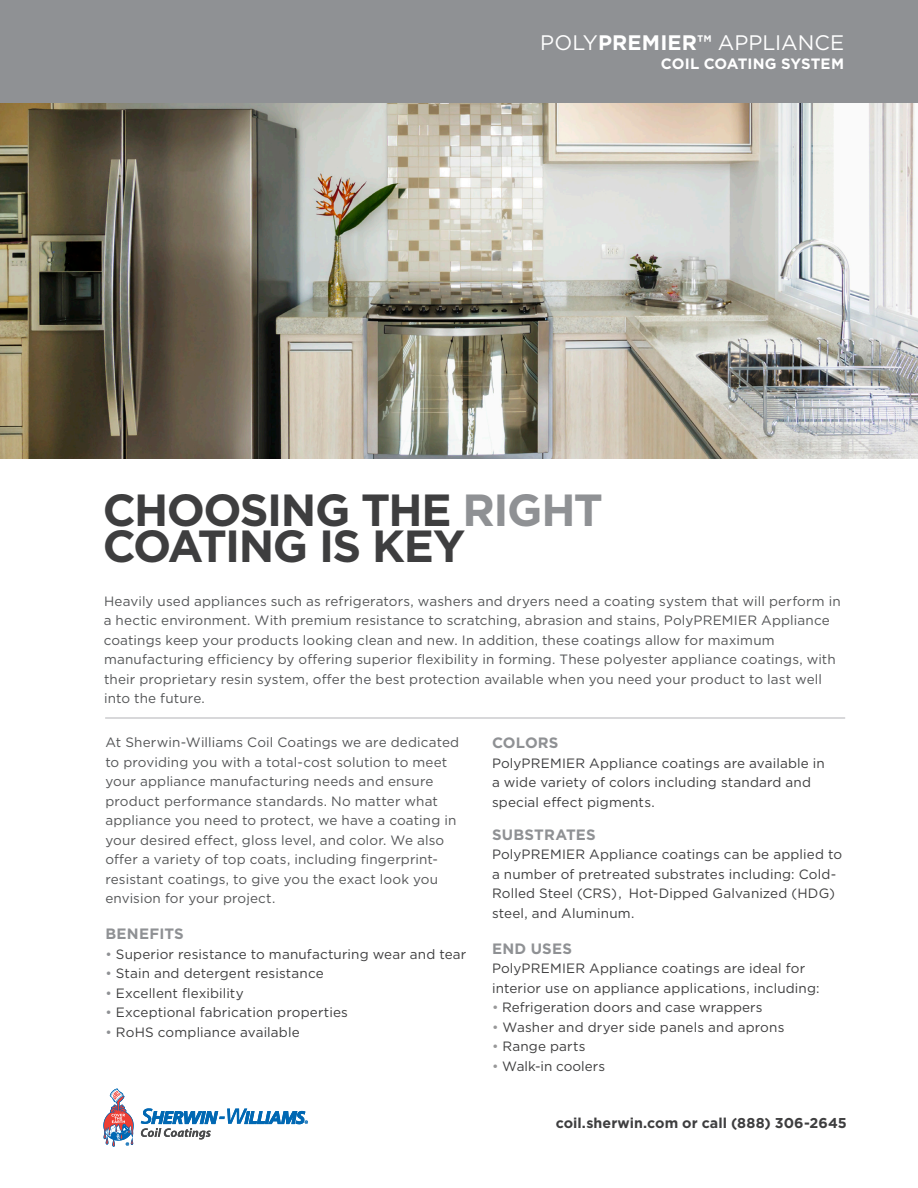
<style>
.page{position:relative;width:918px;height:1188px;background:#fff}
.page>*{position:absolute;margin:0;border:0;box-sizing:border-box;transform-origin:0 0}
.t1{font:700 45px/36px "Gotham";letter-spacing:-.035em;color:#3e3e3f}
.t2{font:21px "Gotham";color:#fff}
.Body_Copy{font:700 15px "Gotham";letter-spacing:.015em;color:#8f9194}
.t3{font:700 15px "Gotham";color:#fff}
.t4{font:700 14.25px "Gotham";letter-spacing:.005em;color:#3e3e3f}
.Product_Name_Repeate{font:13.5px/19.5px "Gotham";letter-spacing:.01em;color:#545557}
.Pullout_Headline{font:13.5px/19.5px "Gotham";letter-spacing:.01em;color:#3e3e3f}
.s1{font-weight:700}
.s2{color:#8f9194}
.s3{color:#989899}
</style>
<div class="page">
<img style="left:0;top:103px;width:918px;height:356px">
<div style="left:0;top:0;width:918px;height:103px;background:#8f9194"></div>
<svg style="left:103px;top:1089px;width:31px;height:58px"></svg>
<svg style="left:141px;top:1108px;width:167px;height:31px"></svg>
<hr style="left:105px;top:717px;width:740px;height:2px;background:#babbbe">
<p class="t2" style="left:540px;top:29px;width:305px">POLY<span class="s1">PREMIER™</span> APPLIANCE</p>
<p class="t3" style="left:661px;top:54px;width:185px">COIL COATING SYSTEM</p>
<p class="t1" style="left:103px;top:492px;width:502px">CHOOSING THE <span class="s2">RIGHT<br></span>COATING IS KEY</p>
<p class="Product_Name_Repeate" style="left:104px;top:591px;width:738px">Heavily used appliances such as refrigerators, washers and dryers need a coating system that will perform in a hectic environment. With premium resistance to scratching, abrasion and stains, PolyPREMIER Appliance coatings keep your products looking clean and new. In addition, these coatings allow for maximum manufacturing efficiency by offering superior flexibility in forming. These polyester appliance coatings, with their proprietary resin system, offer the best protection available when you need your product to last well into the future.</p>
<p class="Product_Name_Repeate" style="left:105px;top:732px;width:355px">At Sherwin-Williams Coil Coatings we are dedicated to providing you with a total-cost solution to meet your appliance manufacturing needs and ensure product performance standards. No matter what appliance you need to protect, we have a coating in your desired effect, gloss level, and color. We also offer a variety of top coats, including fingerprint&shy;resistant coatings, to give you the exact look you envision for your project.</p>
<p class="Body_Copy" style="left:105px;top:924px;width:80px">BENEFITS</p>
<p class="Pullout_Headline" style="left:105px;top:944px;width:363px"><span class="s2">•</span> Superior resistance to manufacturing wear and tear</p>
<p class="Pullout_Headline" style="left:105px;top:963px;width:220px"><span class="s2">•</span> Stain and detergent resistance</p>
<p class="Pullout_Headline" style="left:105px;top:983px;width:140px"><span class="s2">•</span> Excellent flexibility</p>
<p class="Pullout_Headline" style="left:105px;top:1002px;width:244px"><span class="s2">•</span> Exceptional fabrication properties</p>
<p class="Pullout_Headline" style="left:105px;top:1022px;width:196px"><span class="s2">•</span> RoHS compliance available</p>
<p class="Body_Copy" style="left:492px;top:733px;width:68px">COLORS</p>
<p class="Pullout_Headline" style="left:492px;top:753px;width:334px">PolyPREMIER Appliance coatings are available in a wide variety of colors including standard and special effect pigments.</p>
<p class="Body_Copy" style="left:492px;top:825px;width:105px">SUBSTRATES</p>
<p class="Pullout_Headline" style="left:492px;top:845px;width:352px">PolyPREMIER Appliance coatings can be applied to a number of pretreated substrates including: Cold-Rolled Steel (CRS) , Hot-Dipped Galvanized (HDG) steel, and Aluminum.</p>
<p class="Body_Copy" style="left:492px;top:939px;width:82px">END USES</p>
<p class="Pullout_Headline" style="left:492px;top:959px;width:329px">PolyPREMIER Appliance coatings are ideal for interior use on appliance applications, including:</p>
<p class="Pullout_Headline" style="left:492px;top:998px;width:272px"><span class="s3">•</span> Refrigeration doors and case wrappers</p>
<p class="Pullout_Headline" style="left:492px;top:1017px;width:294px"><span class="s3">•</span> Washer and dryer side panels and aprons</p>
<p class="Pullout_Headline" style="left:492px;top:1037px;width:95px"><span class="s3">•</span> Range parts</p>
<p class="Pullout_Headline" style="left:492px;top:1056px;width:115px"><span class="s3">•</span> Walk-in coolers</p>
<p class="t4" style="left:556px;top:1113px;width:292px">coil.sherwin.com or call (888) 306-2645</p>
</div>
